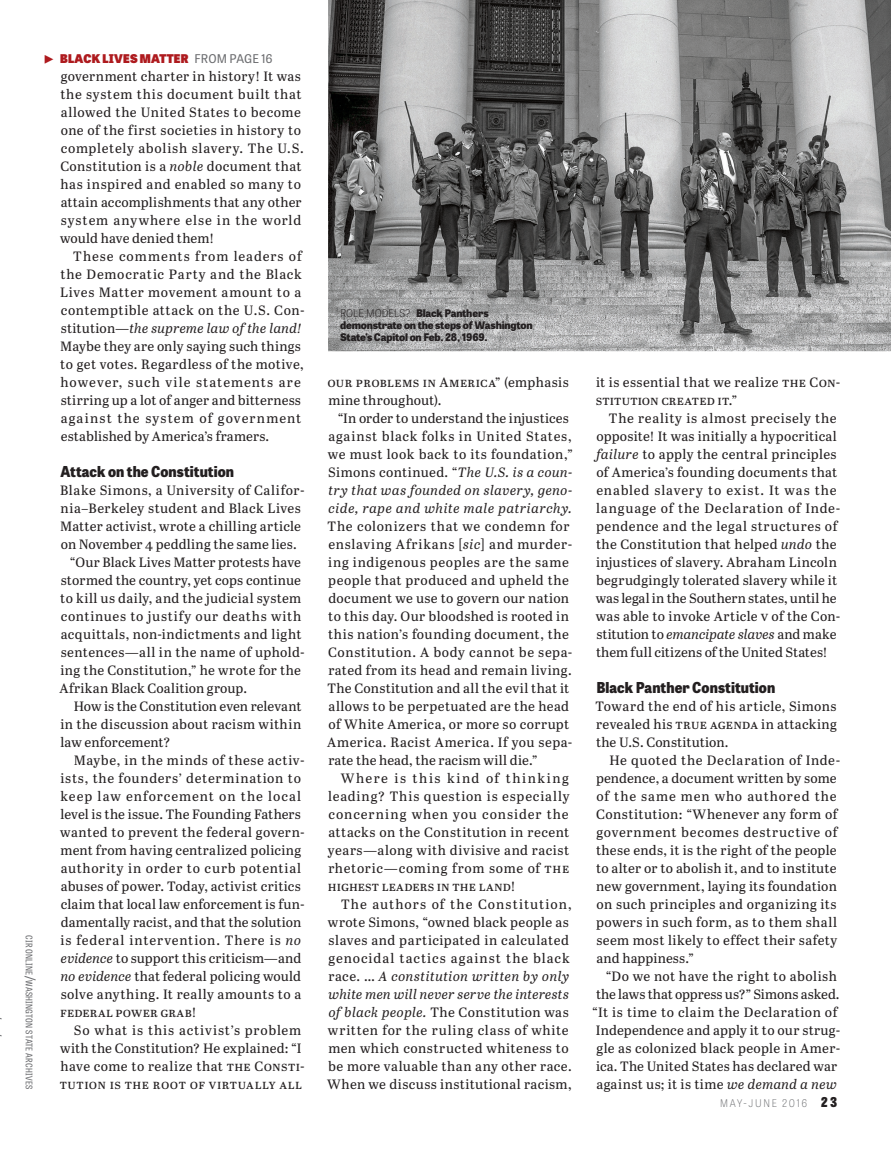
<style>
.page{position:relative;width:891px;height:1161px;background:#fff}
.page>*{position:absolute;margin:0;border:0;box-sizing:border-box;transform-origin:0 0}
.t1{font:800 15px "Tablet Gothic Narrow";letter-spacing:.005em;color:#231f20}
.t2{font:13.5px/18px "Abril Text";letter-spacing:.025em;color:#231f20}
.t3{font:13.5px/18px "Abril Text";letter-spacing:.055em;color:#231f20}
.t4{font:13.5px/18px "Abril Text";letter-spacing:.05em;color:#231f20}
.t5{font:13.5px/18px "Abril Text";letter-spacing:.045em;color:#231f20}
.t6{font:800 12px "Tablet Gothic";letter-spacing:.02em;color:#ae1a1e}
.t7{font:800 10.5px/12px "Tablet Gothic";letter-spacing:-.015em;color:#231f20}
.t8{font:100 10.5px "Tablet Gothic Narrow";letter-spacing:.16em;color:#6c6d70}
.t9{font:9px "Tablet Gothic Condensed";letter-spacing:.02em;color:#6c6d70;scale:1.04 1}
.s1{font-size:12.9px}
.s2{font-weight:400;color:#6c6d70}
.s3{font-style:italic}
.s4{font-weight:100}
.s5{font-weight:800;font-size:13.5px;color:#231f20}
</style>
<div class="page">
<img style="left:328px;top:0;width:563px;height:351px">
<img style="left:340px;top:301px;width:196px;height:39px">
<p class="t9" style="left:35px;top:935px;width:150px;rotate:90deg">cir online<span class="s1">/</span>washington state archives</p>
<p class="t6" style="left:44px;top:50px;width:230px">◆ BLACK LIVES MATTER <span class="s2">FROM PAGE 16</span></p>
<p class="t2" style="left:60px;top:67px;width:245px">government charter in history! It was the system this document built that allowed the United States to become one of the first societies in history to completely abolish slavery. The U.S.<br>Constitution is a <span class="s3">noble</span> document that has inspired and enabled so many to attain accomplishments that any other system anywhere else in the world would have denied them!</p>
<p class="t5" style="left:60px;top:247px;width:246px;text-indent:13px">These comments from leaders of the Democratic Party and the Black Lives Matter movement amount to a contemptible attack on the U.S. Con&shy;stitution—<span class="s3">the supreme law of the land!<br></span>Maybe they are only saying such things to get votes. Regardless of the motive, however, such vile statements are stirring up a lot of anger and bitterness against the system of government established by America’s framers.</p>
<p class="t1" style="left:60px;top:461px;width:175px">Attack on the Constitution</p>
<p class="t2" style="left:60px;top:481px;width:246px">Blake Simons, a University of Califor-</p>
<p class="t2" style="left:60px;top:499px;width:242px">nia–Berkeley student and Black Lives</p>
<p class="t2" style="left:60px;top:517px;width:242px">Matter activist, wrote a chilling article</p>
<p class="t2" style="left:61px;top:535px;width:237px">on November 4 peddling the same lies.</p>
<p class="t2" style="left:70px;top:553px;width:232px">“Our Black Lives Matter protests have</p>
<p class="t2" style="left:61px;top:571px;width:242px">stormed the country, yet cops continue</p>
<p class="t2" style="left:60px;top:589px;width:242px">to kill us daily, and the judicial system</p>
<p class="t2" style="left:61px;top:607px;width:242px">continues to justify our deaths with</p>
<p class="t2" style="left:61px;top:625px;width:242px">acquittals, non-indictments and light</p>
<p class="t2" style="left:61px;top:643px;width:245px">sentences—all in the name of uphold-</p>
<p class="t2" style="left:60px;top:661px;width:242px">ing the Constitution,” he wrote for the</p>
<p class="t2" style="left:59px;top:679px;width:189px">Afrikan Black Coalition group.</p>
<p class="t2" style="left:74px;top:697px;width:229px">How is the Constitution even relevant</p>
<p class="t2" style="left:60px;top:715px;width:242px">in the discussion about racism within</p>
<p class="t2" style="left:60px;top:733px;width:112px">law enforcement?</p>
<p class="t2" style="left:74px;top:751px;width:232px">Maybe, in the minds of these activ-</p>
<p class="t2" style="left:60px;top:769px;width:242px">ists, the founders’ determination to</p>
<p class="t2" style="left:60px;top:787px;width:242px">keep law enforcement on the local</p>
<p class="t2" style="left:60px;top:805px;width:242px">level is the issue. The Founding Fathers</p>
<p class="t2" style="left:60px;top:823px;width:246px">wanted to prevent the federal govern-</p>
<p class="t2" style="left:61px;top:841px;width:242px">ment from having centralized policing</p>
<p class="t2" style="left:61px;top:859px;width:242px">authority in order to curb potential</p>
<p class="t2" style="left:61px;top:877px;width:242px">abuses of power. Today, activist critics</p>
<p class="t2" style="left:61px;top:895px;width:245px">claim that local law enforcement is fun-</p>
<p class="t2" style="left:61px;top:913px;width:242px">damentally racist, and that the solution</p>
<p class="t2" style="left:60px;top:931px;width:242px">is federal intervention. There is <span class="s3">no</span></p>
<p class="t2" style="left:61px;top:949px;width:242px"><span class="s3">evidence</span> to support this criticism—and</p>
<p class="t2" style="left:61px;top:967px;width:242px"><span class="s3">no evidence</span> that federal policing would</p>
<p class="t2" style="left:61px;top:985px;width:242px">solve anything. It really amounts to a</p>
<p class="t2" style="left:60px;top:1003px;width:138px">federal power grab!</p>
<p class="t2" style="left:74px;top:1021px;width:229px">So what is this activist’s problem</p>
<p class="t2" style="left:60px;top:1039px;width:243px">with the Constitution? He explained: “I</p>
<p class="t2" style="left:60px;top:1057px;width:246px">have come to realize that the Consti-</p>
<p class="t2" style="left:60px;top:1075px;width:244px">tution is the root of virtually all</p>
<p class="t7" style="left:340px;top:306px;width:194px"><span class="s4">ROLE MODELS?</span> Black Panthers demonstrate on the steps of Washington<br>State’s Capitol on Feb. 28, 1969.</p>
<p class="t2" style="left:328px;top:373px;width:243px">our problems in America” (emphasis mine throughout).</p>
<p class="t2" style="left:328px;top:409px;width:247px;text-align:center">“In order to understand the injustices against black folks in United States, we must look back to its foundation,” Simons continued. “<span class="s3">The U.S. is a coun&shy;try that was founded on slavery, geno&shy;cide, rape and white male patriarchy.</span></p>
<p class="t3" style="left:327px;top:517px;width:247px">The colonizers that we condemn for enslaving Afrikans [<span class="s3">sic</span>] and murder&shy;ing indigenous peoples are the same people that produced and upheld the document we use to govern our nation to this day. Our bloodshed is rooted in this nation’s founding document, the Constitution. A body cannot be sepa&shy;rated from its head and remain living.<br>The Constitution and all the evil that it allows to be perpetuated are the head of White America, or more so corrupt America. Racist America. If you sepa&shy;rate the head, the racism will die.”</p>
<p class="t2" style="left:328px;top:769px;width:243px;text-align:justify;text-indent:13px">Where is this kind of thinking leading? This question is especially concerning when you consider the attacks on the Constitution in recent years—along with divisive and racist rhetoric—coming from some of the highest leaders in the land!</p>
<p class="t4" style="left:327px;top:895px;width:246px;text-indent:14px">The authors of the Constitution, wrote Simons, “owned black people as slaves and participated in calculated genocidal tactics against the black race. … <span class="s3">A constitution written by only white men will never serve the interests of black people.</span> The Constitution was written for the ruling class of white men which constructed whiteness to be more valuable than any other race.<br>When we discuss institutional racism,</p>
<p class="t2" style="left:596px;top:373px;width:246px">it is essential that we realize the Con&shy;stitution created it.”</p>
<p class="t2" style="left:596px;top:409px;width:246px;text-indent:13px">The reality is almost precisely the opposite! It was initially a hypocritical <span class="s3">failure</span> to apply the central principles of America’s founding documents that enabled slavery to exist. It was the language of the Declaration of Inde&shy;pendence and the legal structures of the Constitution that helped <span class="s3">undo</span> the injustices of slavery. Abraham Lincoln begrudgingly tolerated slavery while it was legal in the Southern states, until he was able to invoke Article v of the Con&shy;stitution to <span class="s3">emancipate slaves</span> and make them full citizens of the United States!</p>
<p class="t1" style="left:596px;top:677px;width:180px">Black Panther Constitution</p>
<p class="t2" style="left:595px;top:697px;width:243px;text-align:justify">Toward the end of his article, Simons revealed his true agenda in attacking the U.S. Constitution.</p>
<p class="t2" style="left:596px;top:751px;width:246px;text-indent:13px">He quoted the Declaration of Inde&shy;pendence, a document written by some of the same men who authored the Constitution: “Whenever any form of government becomes destructive of these ends, it is the right of the people to alter or to abolish it, and to institute new government, laying its foundation on such principles and organizing its powers in such form, as to them shall seem most likely to effect their safety and happiness.”</p>
<p class="t2" style="left:592px;top:967px;width:250px;text-align:right">“Do we not have the right to abolish the laws that oppress us?” Simons asked. “It is time to claim the Declaration of Independence and apply it to our strug&shy;gle as colonized black people in Amer&shy;ica. The United States has declared war against us; it is time <span class="s3">we demand a new</span></p>
<p class="t8" style="left:720px;top:1096px;width:119px">MAY-JUNE 2016 <span class="s5">23</span></p>
</div>
